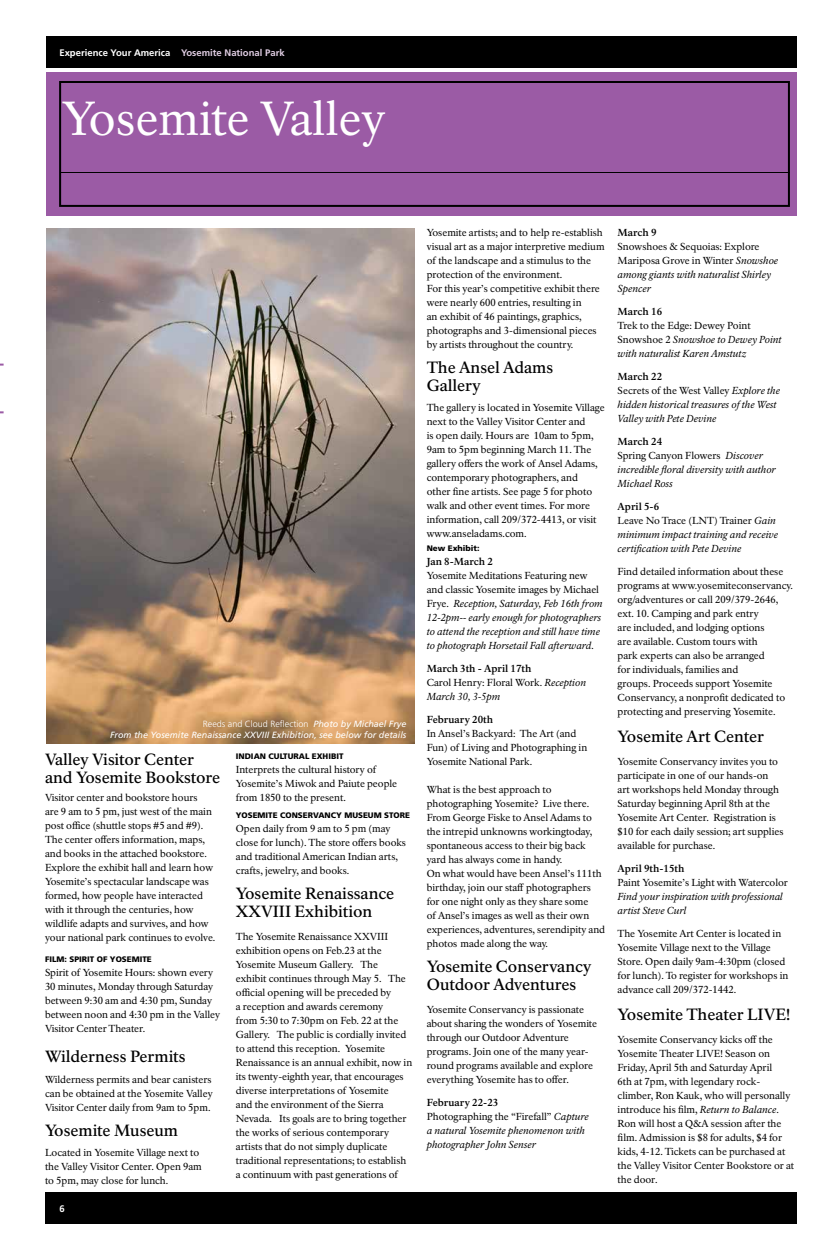
<style>
.page{position:relative;width:819px;height:1260px;background:#fff}
.page>*{position:absolute;margin:0;border:0;box-sizing:border-box;transform-origin:0 0}
.t1{font:47px "NPS Rawlinson OT";color:#fff}
.t2{font:500 16px/18px "NPS Rawlinson OT";letter-spacing:-.005em;color:#000}
.t3{font:10px/14px "NPS Rawlinson OT";color:#000}
.t4{font:italic 10px/14px "NPS Rawlinson OT";color:#000}
.t5{font:700 10px "NPS Rawlinson OT";color:#000}
.t6{font:700 9.5px "Frutiger LT Std";color:#fff}
.t7{font:italic 9px/11px "Frutiger LT Std";color:#fff;text-align:right}
.t8{font:900 8px "Frutiger LT Std";color:#000}
.s1{color:#e1cee4}
.s2{font-weight:300;font-style:normal}
.s3{font-style:normal}
.s4{font-weight:700}
.s5{font-style:italic}
.s6{font-weight:700;font-style:normal}
</style>
<div class="page">
<div style="left:46px;top:36px;width:750px;height:32px;background:#000"></div>
<div style="left:45px;top:1192px;width:751px;height:32px;background:#000"></div>
<img style="left:46px;top:228px;width:369px;height:516px">
<div style="left:46px;top:72px;width:750px;height:144px;background:#9b5ba5"></div>
<div style="left:59px;top:81px;width:731px;height:126px;border:2px solid #000"></div>
<hr style="left:60px;top:172px;width:730px;height:1px;background:#000">
<p class="t6" style="left:59px;top:47px;width:227px">Experience Your America <span class="s1">Yosemite National Park</span></p>
<h1 class="t1" style="left:62px;top:90px;width:325px">Yosemite Valley</h1>
<p class="t7" style="left:110px;top:719px;width:298px"><span class="s2">Reeds and Cloud Reflection</span> Photo by Michael Frye<br>From the Yosemite Renaissance XXVIII Exhibition, see below for details</p>
<h2 class="t2" style="left:45px;top:751px;width:177px">Valley Visitor Center and Yosemite Bookstore</h2>
<p class="t3" style="left:45px;top:791px;width:172px">Visitor center and bookstore hours<br>are 9 am to 5 pm, just west of the main post office (shuttle stops #5 and #9).<br>The center offers information, maps, and books in the attached bookstore.<br>Explore the exhibit hall and learn how Yosemite’s spectacular landscape was formed, how people have interacted with it through the centuries, how wildlife adapts and survives, and how your national park continues to evolve.</p>
<p class="t8" style="left:45px;top:955px;width:11px">FILM</p>
<p class="t8" style="left:65px;top:955px;width:15px">: SPIRIT</p>
<p class="t8" style="left:97px;top:955px;width:41px">OF YOSEMIT</p>
<p class="t8" style="left:147px;top:955px;width:6px">E</p>
<p class="t3" style="left:45px;top:966px;width:177px">Spirit of Yosemite Hours: shown every 30 minutes, Monday through Saturday between 9:30 am and 4:30 pm, Sunday between noon and 4:30 pm in the Valley Visitor Center Theater.</p>
<h2 class="t2" style="left:45px;top:1048px;width:142px">Wilderness Permits</h2>
<p class="t3" style="left:45px;top:1073px;width:169px;text-align:justify">Wilderness permits and bear canisters can be obtained at the Yosemite Valley Visitor Center daily from 9am to 5pm.</p>
<h2 class="t2" style="left:45px;top:1122px;width:135px">Yosemite Museum</h2>
<p class="t3" style="left:45px;top:1146px;width:158px">Located in Yosemite Village next to the Valley Visitor Center. Open 9am to 5pm, may close for lunch.</p>
<p class="t6" style="left:59px;top:1203px;width:7px">6</p>
<p class="t8" style="left:236px;top:751px;width:15px">INDIA</p>
<p class="t8" style="left:260px;top:751px;width:40px">N CULTURAL</p>
<p class="t8" style="left:312px;top:751px;width:29px">EXHI BIT</p>
<p class="t3" style="left:236px;top:762px;width:163px">Interprets the cultural history of<br>Yosemite’s Miwok and Paiute people from 1850 to the present.</p>
<p class="t8" style="left:236px;top:810px;width:28px">YOSEMIT</p>
<p class="t8" style="left:273px;top:810px;width:42px">E CONSERVA</p>
<p class="t8" style="left:325px;top:810px;width:87px">NCY MUSEUM STORE</p>
<p class="t3" style="left:236px;top:821px;width:172px">Open daily from 9 am to 5 pm (may close for lunch). The store offers books and traditional American Indian arts, crafts, jewelry, and books.</p>
<h2 class="t2" style="left:236px;top:885px;width:160px">Yosemite Renaissance<br>XXVIII Exhibition</h2>
<p class="t3" style="left:236px;top:929px;width:178px">The Yosemite Renaissance XXVIII exhibition opens on Feb.23 at the Yosemite Museum Gallery. The<br>exhibit continues through May 5. The official opening will be preceded by<br>a reception and awards ceremony<br>from 5:30 to 7:30pm on Feb. 22 at the Gallery. The public is cordially invited to attend this reception. Yosemite Renaissance is an annual exhibit, now in its twenty-eighth year, that encourages diverse interpretations of Yosemite<br>and the environment of the Sierra Nevada. Its goals are to bring together the works of serious contemporary artists that do not simply duplicate traditional representations; to establish a continuum with past generations of</p>
<p class="t3" style="left:427px;top:225px;width:179px">Yosemite artists; and to help re-establish visual art as a major interpretive medium of the landscape and a stimulus to the protection of the environment.<br>For this year’s competitive exhibit there were nearly 600 entries, resulting in<br>an exhibit of 46 paintings, graphics, photographs and 3-dimensional pieces by artists throughout the country.</p>
<h2 class="t2" style="left:427px;top:358px;width:128px">The Ansel Adams<br>Gallery</h2>
<p class="t3" style="left:427px;top:400px;width:179px">The gallery is located in Yosemite Village next to the Valley Visitor Center and<br>is open daily. Hours are 10am to 5pm, 9am to 5pm beginning March 11. The gallery offers the work of Ansel Adams, contemporary photographers, and<br>other fine artists. See page 5 for photo walk and other event times. For more information, call 209/372-4413, or visit www.anseladams.com.</p>
<p class="t8" style="left:427px;top:543px;width:54px">NEW EXHIBIT:</p>
<p class="t5" style="left:427px;top:555px;width:68px">Jan 8-March 2</p>
<p class="t4" style="left:427px;top:568px;width:177px"><span class="s3">Yosemite Meditations Featuring new and classic Yosemite images by Michael Frye.</span> Reception, Saturday, Feb 16th from 12-2pm-- early enough for photographers to attend the reception and still have time to photograph Horsetail Fall afterward.</p>
<p class="t3" style="left:427px;top:661px;width:161px"><span class="s4">March 3th - April 17th<br></span>Carol Henry: Floral Work. <span class="s5">Reception<br>March 30, 3-5pm</span></p>
<p class="t5" style="left:427px;top:713px;width:68px">February 20th</p>
<p class="t3" style="left:427px;top:726px;width:162px">In Ansel’s Backyard: The Art (and<br>Fun) of Living and Photographing in<br>Yosemite National Park.</p>
<p class="t3" style="left:427px;top:782px;width:180px">What is the best approach to photographing Yosemite? Live there.<br>From George Fiske to Ansel Adams to the intrepid unknowns workingtoday, spontaneous access to their big back yard has always come in handy.<br>On what would have been Ansel’s 111th birthday, join our staff photographers for one night only as they share some<br>of Ansel’s images as well as their own experiences, adventures, serendipity and photos made along the way.</p>
<h2 class="t2" style="left:427px;top:957px;width:166px">Yosemite Conservancy<br>Outdoor Adventures</h2>
<p class="t3" style="left:427px;top:1002px;width:172px">Yosemite Conservancy is passionate about sharing the wonders of Yosemite through our Outdoor Adventure programs. Join one of the many year&shy;round programs available and explore everything Yosemite has to offer.</p>
<p class="t4" style="left:427px;top:1095px;width:164px"><span class="s6">February 22-23<br></span><span class="s3">Photographing the “Firefall”</span> Capture a natural Yosemite phenomenon with photographer John Senser</p>
<p class="t5" style="left:618px;top:226px;width:41px">March 9</p>
<p class="t3" style="left:618px;top:239px;width:162px">Snowshoes &amp; Sequoias: Explore<br>Mariposa Grove in Winter <span class="s5">Snowshoe among giants with naturalist Shirley<br>Spencer</span></p>
<p class="t5" style="left:618px;top:305px;width:46px">March 16</p>
<p class="t4" style="left:618px;top:318px;width:166px"><span class="s3">Trek to the Edge: Dewey Point<br>Snowshoe 2</span> Snowshoe to Dewey Point with naturalist Karen Amstutz</p>
<p class="t4" style="left:618px;top:369px;width:164px"><span class="s6">March 22<br></span><span class="s3">Secrets of the West Valley</span> Explore the hidden historical treasures of the West<br>Valley with Pete Devine</p>
<p class="t4" style="left:618px;top:434px;width:160px"><span class="s6">March 24<br></span><span class="s3">Spring Canyon Flowers</span> Discover incredible floral diversity with author<br>Michael Ross</p>
<p class="t4" style="left:618px;top:499px;width:162px"><span class="s6">April 5-6<br></span><span class="s3">Leave No Trace (LNT) Trainer</span> Gain minimum impact training and receive certification with Pete Devine</p>
<p class="t3" style="left:618px;top:564px;width:177px">Find detailed information about these programs at www.yosemiteconservancy. org/adventures or call 209/379-2646, ext. 10. Camping and park entry<br>are included, and lodging options<br>are available. Custom tours with<br>park experts can also be arranged<br>for individuals, families and<br>groups. Proceeds support Yosemite Conservancy, a nonprofit dedicated to protecting and preserving Yosemite.</p>
<h2 class="t2" style="left:618px;top:727px;width:148px">Yosemite Art Center</h2>
<p class="t3" style="left:618px;top:754px;width:167px">Yosemite Conservancy invites you to participate in one of our hands-on<br>art workshops held Monday through Saturday beginning April 8th at the Yosemite Art Center. Registration is $10 for each daily session; art supplies available for purchase.</p>
<p class="t5" style="left:618px;top:862px;width:68px">April 9th-15th</p>
<p class="t3" style="left:618px;top:875px;width:172px">Paint Yosemite’s Light with Watercolor</p>
<p class="t4" style="left:618px;top:889px;width:167px">Find your inspiration with professional artist Steve Curl</p>
<p class="t3" style="left:618px;top:926px;width:172px">The Yosemite Art Center is located in Yosemite Village next to the Village Store. Open daily 9am-4:30pm (closed for lunch). To register for workshops in advance call 209/372-1442.</p>
<h2 class="t2" style="left:618px;top:1005px;width:174px">Yosemite Theater LIVE!</h2>
<p class="t3" style="left:618px;top:1032px;width:178px">Yosemite Conservancy kicks off the Yosemite Theater LIVE! Season on Friday, April 5th and Saturday April<br>6th at 7pm, with legendary rock&shy;climber, Ron Kauk, who will personally introduce his film, <span class="s5">Return to Balance</span>.<br>Ron will host a Q&amp;A session after the film. Admission is $8 for adults, $4 for kids, 4-12. Tickets can be purchased at the Valley Visitor Center Bookstore or at the door.</p>
</div>
